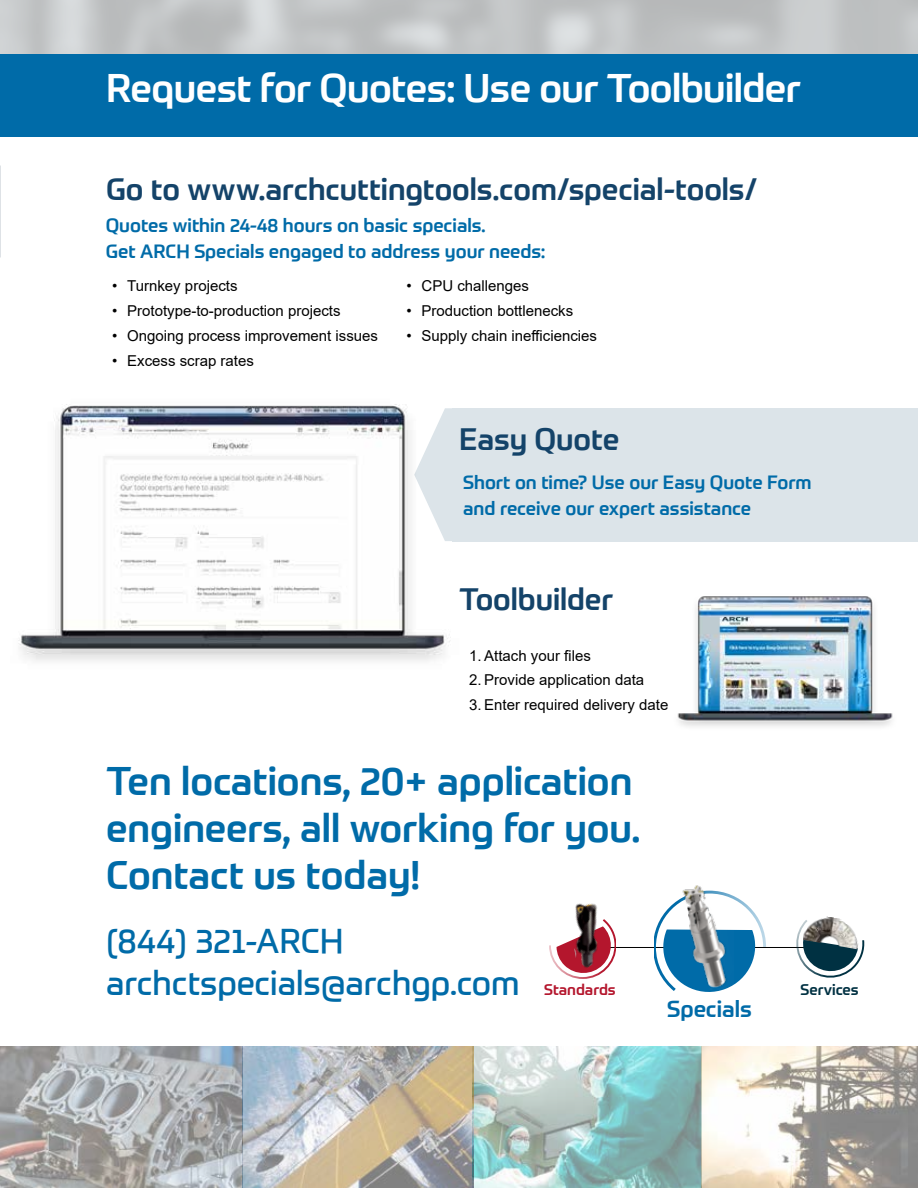
<style>
.page{position:relative;width:918px;height:1188px;background:#fff}
.page>*{position:absolute;margin:0;border:0;box-sizing:border-box;transform-origin:0 0}
.t1{font:500 39px/46.8px "Prometo";color:#006ba8}
.t2{font:500 39px "Prometo";letter-spacing:-.015em;color:#fff}
.t3{font:33.6px/42px "Prometo";color:#006ba8}
.t4{font:500 30.15px "Prometo";letter-spacing:-.005em;color:#144369}
.t5{font:500 22.65px "Prometo";color:#006ba8}
.t6{font:500 18.75px/25.5px "Prometo";color:#006ba8}
.t7{font:500 15.15px "Prometo";color:#b4162d}
.t8{font:500 15.15px "Prometo";color:#003142}
.t9{font:15px "Arial";color:#000}
</style>
<div class="page">
<div style="left:452px;top:408px;width:466px;height:134px;background:#dce4e9"></div>
<img style="left:18px;top:404px;width:434px;height:257px">
<div style="left:0;top:54px;width:918px;height:83px;background:#006ba8"></div>
<hr style="left:600px;top:947px;width:212px;height:1px;background:#000">
<svg style="left:654px;top:896px;width:112px;height:96px"></svg>
<img style="left:674px;top:885px;width:60px;height:105px">
<svg style="left:796px;top:924px;width:69px;height:54px"></svg>
<svg style="left:549px;top:940px;width:51px;height:39px"></svg>
<img style="left:803px;top:916px;width:59px;height:33px">
<img style="left:571px;top:903px;width:45px;height:71px">
<img style="left:0;top:1047px;width:918px;height:141px">
<img style="left:677px;top:596px;width:216px;height:131px">
<h1 class="t2" style="left:106px;top:64px;width:696px">Request for Quotes: Use our Toolbuilder</h1>
<h3 class="t4" style="left:106px;top:170px;width:653px">Go to www.archcuttingtools.com/special-tools/</h3>
<p class="t6" style="left:106px;top:213px;width:441px">Quotes within 24-48 hours on basic specials.<br>Get ARCH Specials engaged to address your needs:</p>
<p class="t9" style="left:112px;top:276px;width:127px">• Turnkey projects</p>
<p class="t9" style="left:112px;top:301px;width:230px">• Prototype-to-production projects</p>
<p class="t9" style="left:112px;top:325px;width:267px">• Ongoing process improvement issues</p>
<p class="t9" style="left:112px;top:350px;width:143px">• Excess scrap rates</p>
<p class="t9" style="left:407px;top:276px;width:124px">• CPU challenges</p>
<p class="t9" style="left:407px;top:301px;width:168px">• Production bottlenecks</p>
<p class="t9" style="left:407px;top:325px;width:192px">• Supply chain inefficiencies</p>
<h3 class="t4" style="left:459px;top:421px;width:162px">Easy Quote</h3>
<p class="t6" style="left:463px;top:470px;width:350px">Short on time? Use our Easy Quote Form and receive our expert assistance</p>
<h3 class="t4" style="left:459px;top:581px;width:156px">Toolbuilder</h3>
<p class="t9" style="left:469px;top:645px;width:123px">1. Attach your files</p>
<p class="t9" style="left:469px;top:670px;width:177px">2. Provide application data</p>
<p class="t9" style="left:469px;top:695px;width:201px">3. Enter required delivery date</p>
<h1 class="t1" style="left:106px;top:757px;width:535px">Ten locations, 20+ application engineers, all working for you.<br>Contact us today!</h1>
<h2 class="t3" style="left:106px;top:920px;width:415px">(844) 321-ARCH archctspecials@archgp.com</h2>
<p class="t7" style="left:544px;top:981px;width:73px">Standards</p>
<p class="t8" style="left:800px;top:980px;width:60px">Services</p>
<h3 class="t5" style="left:667px;top:995px;width:86px">Specials</h3>
</div>
